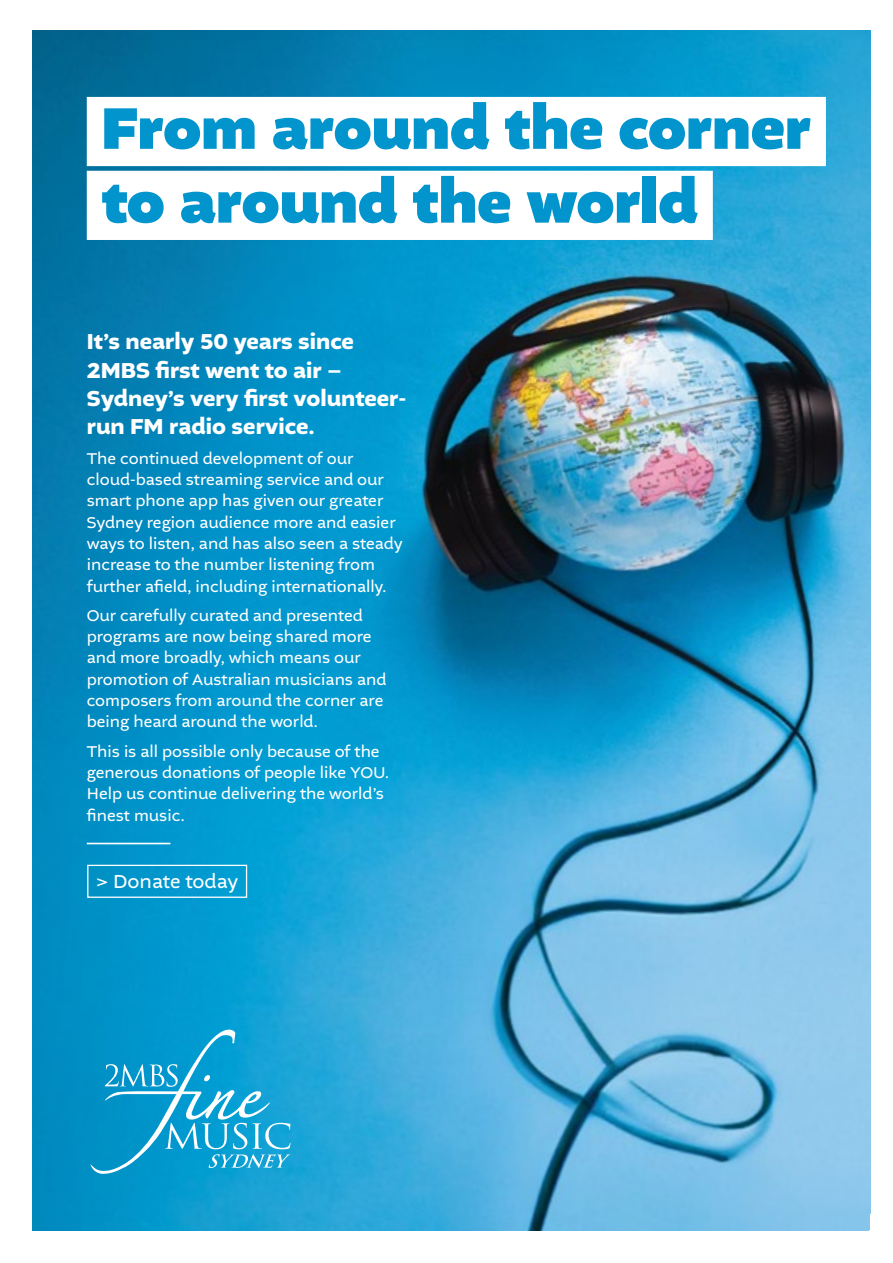
<style>
.page{position:relative;width:893px;height:1263px;background:#fff}
.page>*{position:absolute;margin:0;border:0;box-sizing:border-box;transform-origin:0 0}
.t1{font:900 61.5px/73.8px "Altivo";color:#0295cd}
.t2{font:700 22.65px/28.3px "Altivo";color:#fff}
.t3{font:19.8px "Altivo";color:#fff}
.t4{font:16.35px/21.3px "Altivo";color:#fff}
</style>
<div class="page">
<img style="left:32px;top:31px;width:839px;height:1199px">
<div style="left:87px;top:97px;width:739px;height:69px;background:#fff"></div>
<div style="left:87px;top:171px;width:626px;height:69px;background:#fff"></div>
<svg style="left:90px;top:1030px;width:200px;height:144px"></svg>
<hr style="left:87px;top:843px;width:83px;height:1px;background:#fff">
<div style="left:87px;top:865px;width:160px;height:33px;border:1px solid #fff"></div>
<h1 class="t1" style="left:102px;top:93px;width:711px">From around the corner to around the world</h1>
<h2 class="t2" style="left:87px;top:328px;width:321px">It’s nearly 50 years since<br>2MBS first went to air –<br>Sydney’s very first volunteer&shy;run FM radio service.</h2>
<p class="t4" style="left:87px;top:448px;width:317px">The continued development of our cloud-based streaming service and our smart phone app has given our greater Sydney region audience more and easier ways to listen, and has also seen a steady increase to the number listening from further afield, including internationally.</p>
<p class="t4" style="left:87px;top:605px;width:301px">Our carefully curated and presented programs are now being shared more and more broadly, which means our promotion of Australian musicians and composers from around the corner are being heard around the world.</p>
<p class="t4" style="left:87px;top:741px;width:304px">This is all possible only because of the generous donations of people like YOU.<br>Help us continue delivering the world’s finest music.</p>
<p class="t3" style="left:96px;top:868px;width:143px">&gt; Donate today</p>
</div>
